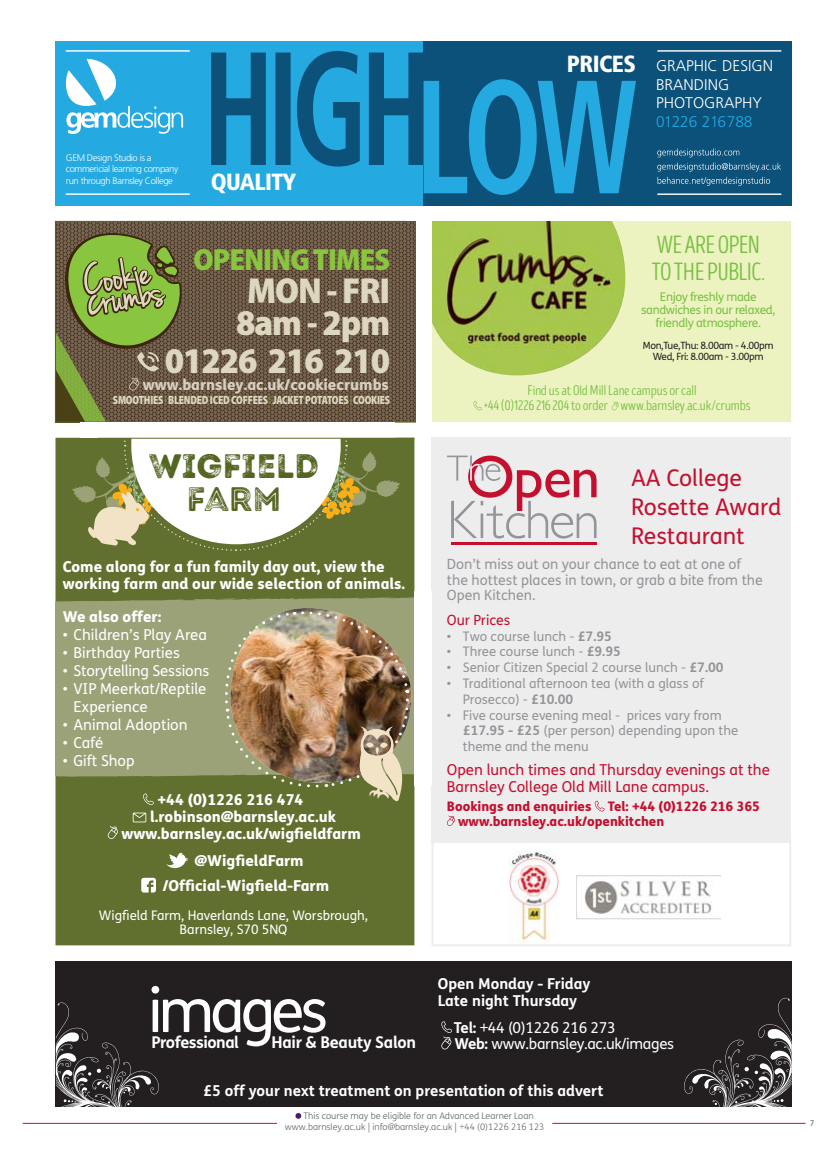
<style>
.page{position:relative;width:837px;height:1151px;background:#fff}
.page>*{position:absolute;margin:0;border:0;box-sizing:border-box;transform-origin:0 0}
.t1{font:61.4px "FS Me";letter-spacing:-.07em;color:#fff}
.t2{font:900 semi-condensed 36.4px/32.5px "Myriad Pro";letter-spacing:-.03em;color:#ddd7bf}
.t3{font:34px "Intro Rust G Base";color:#546521}
.t4{font:34px "Intro Rust G Base 2 Line";color:#546521}
.t5{font:900 semi-condensed 30.6px "Myriad Pro";letter-spacing:-.03em;color:#89c53f}
.t6{font:24.9px "Intro Head R Base";letter-spacing:-.02em;color:#79c142}
.t7{font:900 condensed 23.4px "Frutiger LT Std";letter-spacing:-.025em;color:#fff}
.t8{font:23px/29px "FS Me";color:#c3102f}
.t9{font:700 16.2px "FS Me";letter-spacing:-.02em;color:#fff}
.t10{font:300 15.5px/18.6px "Frutiger LT Std";color:#fff}
.t11{font:800 15px/16.6px "FS Me";color:#fff}
.t12{font:15px/18.1px "FS Me";color:#fff}
.t13{font:700 15px "FS Me";color:#fff}
.t14{font:15px/16.6px "FS Me";color:#c3102f}
.t15{font:15px/16.6px "FS Me";letter-spacing:-.02em;color:#fff}
.t16{font:800 15px "FS Me";color:#d8d0c0}
.t17{font:14.1px/15.5px "FS Me";color:#939598}
.t18{font:14.1px "Intro Head R Base";letter-spacing:-.005em;color:#79c142}
.t19{font:14.1px "FS Me";color:#c3102f}
.t20{font:13.2px/15.8px "FS Me";color:#939598}
.t21{font:800 13.2px/14.5px "FS Me";color:#c3102f}
.t22{font:13.2px "FS Me";color:#fff}
.t23{font:12px/13.2px "FS Me";letter-spacing:-.03em;color:#79c142;text-align:center}
.t24{font:900 semi-condensed 12px "Myriad Pro";letter-spacing:-.02em;color:#ddd7bf;scale:.85 1}
.t25{font:10px "FS Me";letter-spacing:-.03em;color:#231f20}
.t26{font:300 9.4px/11.3px "Frutiger LT Std";letter-spacing:-.04em;color:#fff}
.t27{font:300 9px "FS Me";color:#5f5f62}
.t28{font:8px "FS Me";color:#5f5f62}
.s1{font-weight:300;font-stretch:condensed;color:#89c53f}
.s2{color:#24aae1}
.s3{font-weight:700}
</style>
<div class="page">
<hr style="left:23px;top:1123px;width:254px;height:1px;background:#c3102f">
<hr style="left:552px;top:1123px;width:253px;height:1px;background:#c3102f">
<div style="left:55px;top:438px;width:359px;height:507px;background:#61702f;border:1px solid #61702f"></div>
<div style="left:55px;top:597px;width:359px;height:180px;background:#9ca278"></div>
<svg style="left:391px;top:597px;width:9px;height:2px"></svg>
<div style="left:55px;top:601px;width:30px;height:82px;background:#9ca278"></div>
<svg style="left:112px;top:600px;width:27px;height:3px"></svg>
<svg style="left:182px;top:599px;width:7px;height:2px"></svg>
<svg style="left:246px;top:598px;width:9px;height:4px"></svg>
<div style="left:431px;top:221px;width:360px;height:201px;background:#edf2c1"></div>
<div style="left:55px;top:961px;width:736px;height:146px;background:#231f20"></div>
<svg style="left:56px;top:1002px;width:103px;height:105px"></svg>
<svg style="left:684px;top:998px;width:107px;height:109px"></svg>
<svg style="left:441px;top:1021px;width:11px;height:28px"></svg>
<svg style="left:133px;top:813px;width:13px;height:9px"></svg>
<svg style="left:108px;top:826px;width:10px;height:13px"></svg>
<img style="left:431px;top:221px;width:194px;height:154px">
<div style="left:431px;top:221px;width:21px;height:26px;background:#a6c74b"></div>
<div style="left:55px;top:41px;width:368px;height:165px;background:#24aae1"></div>
<div style="left:423px;top:41px;width:368px;height:165px;background:#0c517a"></div>
<svg style="left:66px;top:59px;width:117px;height:75px"></svg>
<svg style="left:211px;top:51px;width:424px;height:144px"></svg>
<svg style="left:657px;top:163px;width:123px;height:23px"></svg>
<svg style="left:657px;top:148px;width:82px;height:9px"></svg>
<hr style="left:657px;top:193px;width:124px;height:2px;background:#fff">
<hr style="left:657px;top:50px;width:124px;height:2px;background:#fff">
<hr style="left:66px;top:193px;width:124px;height:2px;background:#fff">
<hr style="left:66px;top:50px;width:124px;height:2px;background:#fff">
<svg style="left:473px;top:401px;width:9px;height:9px"></svg>
<svg style="left:611px;top:401px;width:7px;height:9px"></svg>
<svg style="left:143px;top:793px;width:11px;height:12px"></svg>
<div style="left:431px;top:438px;width:360px;height:405px;background:#ededee"></div>
<div style="left:431px;top:839px;width:360px;height:107px;border:2px solid #ededee"></div>
<svg style="left:594px;top:801px;width:10px;height:10px"></svg>
<svg style="left:447px;top:815px;width:8px;height:11px"></svg>
<img style="left:224px;top:608px;width:187px;height:194px">
<svg style="left:166px;top:853px;width:22px;height:16px"></svg>
<svg style="left:141px;top:878px;width:15px;height:14px"></svg>
<img style="left:508px;top:851px;width:51px;height:92px">
<img style="left:576px;top:876px;width:144px;height:43px">
<svg style="left:447px;top:456px;width:149px;height:82px"></svg>
<hr style="left:451px;top:542px;width:145px;height:2px;background:#c3102f">
<svg style="left:55px;top:221px;width:360px;height:331px"></svg>
<svg style="left:295px;top:1113px;width:6px;height:6px"></svg>
<p class="t26" style="left:66px;top:152px;width:114px">GEM Design Studio is a commericial learning company run through Barnsley College</p>
<p class="t7" style="left:210px;top:168px;width:87px">QUALITY</p>
<p class="t5" style="left:193px;top:243px;width:198px">OPENING TIMES</p>
<p class="t2" style="left:236px;top:275px;width:155px">MON - FRI<br>8am - 2pm</p>
<p class="t2" style="left:165px;top:345px;width:227px">01226 216 210</p>
<p class="t24" style="left:113px;top:393px;width:327px">SMOOTHIES <span class="s1">I</span> BLENDED ICED COFFEES <span class="s1">I</span> JACKET POTATOES <span class="s1">I</span> COOKIES</p>
<p class="t16" style="left:143px;top:373px;width:247px">www.barnsley.ac.uk/cookiecrumbs</p>
<p class="t3" style="left:149px;top:444px;width:172px">Wigfield</p>
<p class="t4" style="left:187px;top:477px;width:96px">FARM</p>
<p class="t11" style="left:63px;top:558px;width:344px">Come along for a fun family day out, view the working farm and our wide selection of animals.</p>
<p class="t11" style="left:63px;top:607px;width:100px">We also offer:</p>
<p class="t12" style="left:63px;top:625px;width:145px">• Children’s Play Area</p>
<p class="t12" style="left:63px;top:643px;width:119px">• Birthday Parties</p>
<p class="t12" style="left:63px;top:661px;width:148px">• Storytelling Sessions</p>
<p class="t12" style="left:73px;top:679px;width:134px;text-indent:-11px">• VIP Meerkat/Reptile<br>Experience</p>
<p class="t12" style="left:63px;top:715px;width:126px">• Animal Adoption</p>
<p class="t12" style="left:63px;top:734px;width:42px">• Café</p>
<p class="t12" style="left:63px;top:752px;width:73px">• Gift Shop</p>
<p class="t11" style="left:157px;top:791px;width:147px">+44 (0)1226 216 474</p>
<p class="t11" style="left:150px;top:808px;width:187px">l.robinson@barnsley.ac.uk</p>
<p class="t11" style="left:121px;top:824px;width:241px">www.barnsley.ac.uk/wigfieldfarm</p>
<p class="t11" style="left:194px;top:851px;width:111px">@WigfieldFarm</p>
<p class="t11" style="left:163px;top:876px;width:168px">/Official-Wigfield-Farm</p>
<p class="t22" style="left:99px;top:906px;width:270px">Wigfield Farm, Haverlands Lane, Worsbrough,</p>
<p class="t22" style="left:179px;top:921px;width:109px">Barnsley, S70 5NQ</p>
<p class="t7" style="left:566px;top:50px;width:70px">PRICES</p>
<p class="t10" style="left:655px;top:57px;width:118px">GRAPHIC DESIGN<br>BRANDING<br>PHOTOGRAPHY<br><span class="s2">01226 216788</span></p>
<p class="t6" style="left:656px;top:231px;width:105px">WE ARE OPEN</p>
<p class="t6" style="left:651px;top:258px;width:115px">TO THE PUBLIC.</p>
<p class="t23" style="left:640px;top:290px;width:136px">Enjoy freshly made sandwiches in our relaxed, friendly atmosphere.</p>
<p class="t25" style="left:642px;top:339px;width:132px">Mon,Tue,Thu: 8.00am - 4.00pm</p>
<p class="t25" style="left:652px;top:350px;width:112px">Wed, Fri: 8.00am - 3.00pm</p>
<p class="t18" style="left:527px;top:383px;width:171px">Find us at Old Mill Lane campus or call</p>
<p class="t18" style="left:483px;top:398px;width:268px">+44 (0)1226 216 204 to order www.barnsley.ac.uk/crumbs</p>
<p class="t8" style="left:630px;top:463px;width:152px">AA College<br>Rosette Award<br>Restaurant</p>
<p class="t17" style="left:447px;top:556px;width:317px">Don’t miss out on your chance to eat at one of the hottest places in town, or grab a bite from the<br>Open Kitchen.</p>
<p class="t19" style="left:447px;top:610px;width:65px">Our Prices</p>
<p class="t20" style="left:447px;top:628px;width:166px">• Two course lunch - <span class="s3">£7.95</span></p>
<p class="t20" style="left:447px;top:644px;width:175px">• Three course lunch - <span class="s3">£9.95</span></p>
<p class="t20" style="left:447px;top:659px;width:278px">• Senior Citizen Special 2 course lunch - <span class="s3">£7.00</span></p>
<p class="t20" style="left:463px;top:675px;width:242px;text-indent:-16px">• Traditional afternoon tea (with a glass of<br>Prosecco) - <span class="s3">£10.00</span></p>
<p class="t20" style="left:463px;top:707px;width:277px;text-indent:-16px">• Five course evening meal - prices vary from <span class="s3">£17.95 - £25</span> (per person) depending upon the theme and the menu</p>
<p class="t14" style="left:447px;top:761px;width:324px">Open lunch times and Thursday evenings at the<br>Barnsley College Old Mill Lane campus.</p>
<p class="t21" style="left:458px;top:799px;width:303px;text-indent:-11px">Bookings and enquiries Tel: +44 (0)1226 216 365 www.barnsley.ac.uk/openkitchen</p>
<p class="t13" style="left:437px;top:972px;width:154px">Open Monday - Friday</p>
<p class="t13" style="left:437px;top:989px;width:141px">Late night Thursday</p>
<p class="t15" style="left:453px;top:1019px;width:222px"><span class="s3">Tel:</span> +44 (0)1226 216 273<br><span class="s3">Web:</span> www.barnsley.ac.uk/images</p>
<p class="t13" style="left:203px;top:1079px;width:401px">£5 off your next treatment on presentation of this advert</p>
<p class="t1" style="left:148px;top:968px;width:182px">images</p>
<p class="t9" style="left:151px;top:1030px;width:89px">Professional</p>
<p class="t9" style="left:271px;top:1030px;width:146px">Hair &amp; Beauty Salon</p>
<p class="t27" style="left:303px;top:1109px;width:231px">This course may be eligible for an Advanced Learner Loan</p>
<p class="t27" style="left:284px;top:1120px;width:261px">www.barnsley.ac.uk | info@barnsley.ac.uk | +44 (0)1226 216 123</p>
<p class="t28" style="left:809px;top:1118px;width:6px">7</p>
</div>
